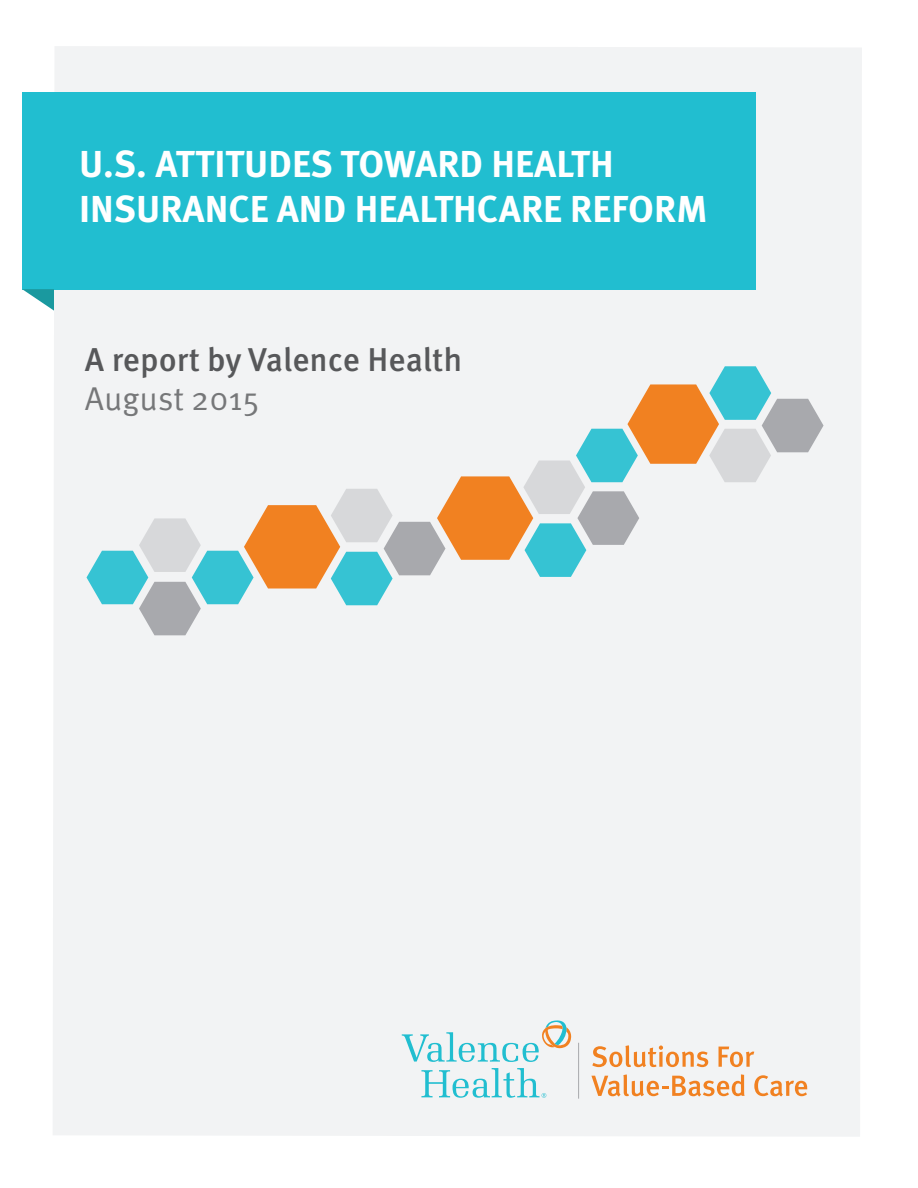
<style>
.page{position:relative;width:918px;height:1188px;background:#fff}
.page>*{position:absolute;margin:0;border:0;box-sizing:border-box;transform-origin:0 0}
.t1{font:700 37.5px/45px "Meta OT";color:#fff}
.t2{font:500 33px "Meta OT";color:#57585a}
.t3{font:33px "Meta OT Norm";color:rgb(87 88 90/.8)}
</style>
<div class="page">
<div style="left:53px;top:46px;width:809px;height:1090px;background:#f2f3f4"></div>
<svg style="left:402px;top:1019px;width:169px;height:43px"></svg>
<svg style="left:592px;top:1045px;width:116px;height:22px"></svg>
<svg style="left:719px;top:1047px;width:35px;height:20px"></svg>
<svg style="left:591px;top:1074px;width:154px;height:22px"></svg>
<svg style="left:754px;top:1075px;width:53px;height:21px"></svg>
<hr style="left:578px;top:1043px;width:1px;height:56px;background:#a8a9ad">
<svg style="left:421px;top:1068px;width:125px;height:30px"></svg>
<svg style="left:87px;top:366px;width:737px;height:269px"></svg>
<div style="left:22px;top:92px;width:734px;height:197px;background:#21bed0"></div>
<svg style="left:22px;top:289px;width:32px;height:22px"></svg>
<p class="t1" style="left:79px;top:142px;width:630px">U.S. ATTITUDES TOWARD HEALTH<br>INSURANCE AND HEALTHCARE REFORM</p>
<p class="t2" style="left:85px;top:339px;width:379px">A report by Valence Health</p>
<p class="t3" style="left:85px;top:379px;width:176px">August 2015</p>
</div>
